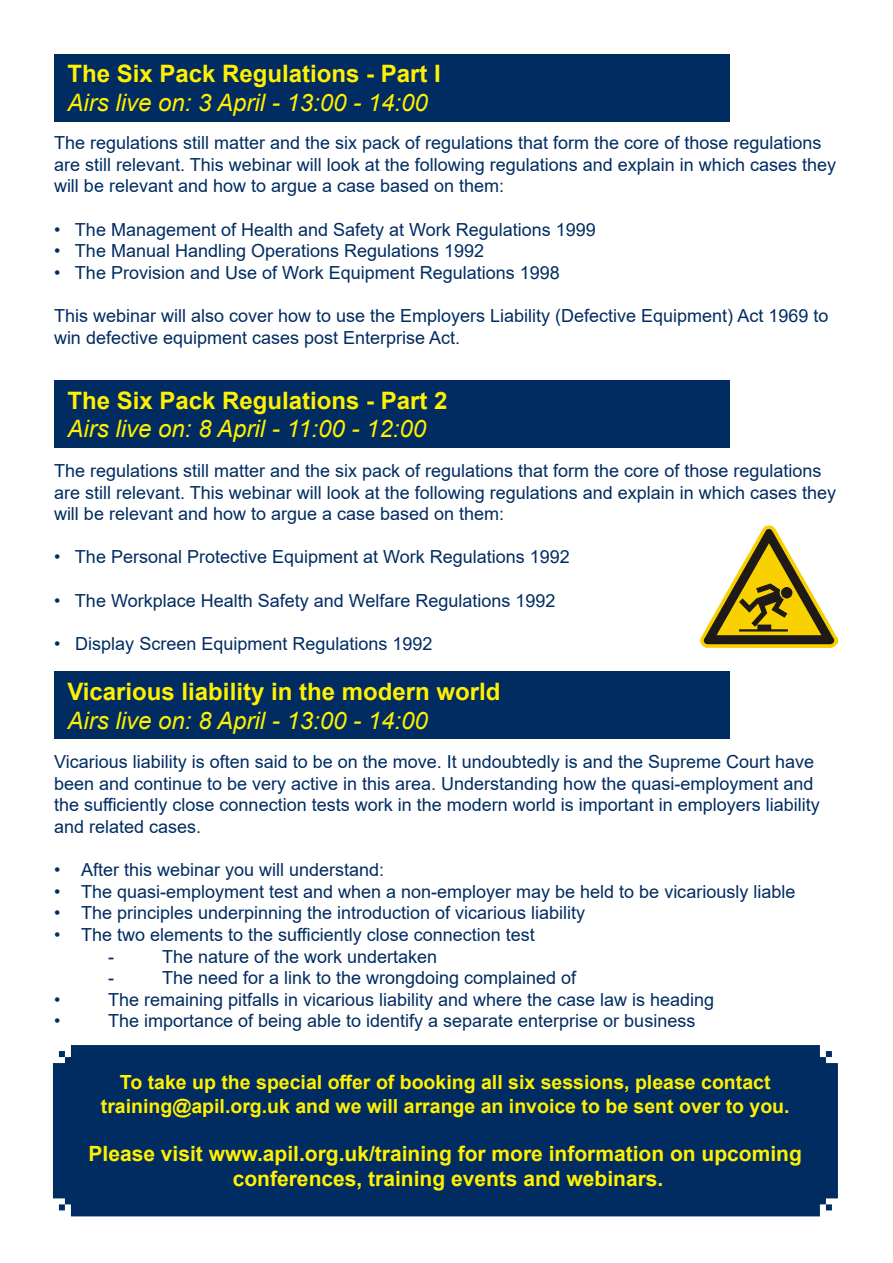
<style>
.page{position:relative;width:893px;height:1263px;background:#fff}
.page>*{position:absolute;margin:0;border:0;box-sizing:border-box;transform-origin:0 0}
.t1{font:italic 24px/28.8px "Arial";color:#fff101}
.t2{font:700 24px/28.8px "Arial";color:#fff101}
.t3{font:700 21px "Arial";color:#fff101}
.t4{font:700 19.5px "Arial";color:#fff101}
.t5{font:18px/21.6px "Arial";color:#002c62}
.s1{font-weight:700;font-style:normal}
.s2{font-weight:400;font-style:italic}
</style>
<div class="page">
<div style="left:54px;top:54px;width:675px;height:67px;background:#002c62"></div>
<div style="left:54px;top:381px;width:675px;height:67px;background:#002c62"></div>
<div style="left:54px;top:672px;width:675px;height:67px;background:#002c62"></div>
<div style="left:53px;top:1045px;width:785px;height:171px;background:#002c62"></div>
<img style="left:701px;top:525px;width:137px;height:123px">
<p class="t1" style="left:67px;top:59px;width:375px"><span class="s1">The Six Pack Regulations - Part I<br></span>Airs live on: 3 April - 13:00 - 14:00</p>
<p class="t5" style="left:54px;top:132px;width:783px">The regulations still matter and the six pack of regulations that form the core of those regulations are still relevant. This webinar will look at the following regulations and explain in which cases they will be relevant and how to argue a case based on them:</p>
<p class="t5" style="left:54px;top:218px;width:543px">• The Management of Health and Safety at Work Regulations 1999</p>
<p class="t5" style="left:54px;top:240px;width:432px">• The Manual Handling Operations Regulations 1992</p>
<p class="t5" style="left:54px;top:262px;width:507px">• The Provision and Use of Work Equipment Regulations 1998</p>
<p class="t5" style="left:54px;top:305px;width:776px">This webinar will also cover how to use the Employers Liability (Defective Equipment) Act 1969 to win defective equipment cases post Enterprise Act.</p>
<p class="t1" style="left:67px;top:386px;width:382px"><span class="s1">The Six Pack Regulations - Part 2<br></span>Airs live on: 8 April - 11:00 - 12:00</p>
<p class="t5" style="left:54px;top:460px;width:783px">The regulations still matter and the six pack of regulations that form the core of those regulations are still relevant. This webinar will look at the following regulations and explain in which cases they will be relevant and how to argue a case based on them:</p>
<p class="t5" style="left:54px;top:546px;width:517px">• The Personal Protective Equipment at Work Regulations 1992</p>
<p class="t5" style="left:54px;top:589px;width:503px">• The Workplace Health Safety and Welfare Regulations 1992</p>
<p class="t5" style="left:54px;top:633px;width:380px">• Display Screen Equipment Regulations 1992</p>
<p class="t2" style="left:67px;top:677px;width:435px">Vicarious liability in the modern world<br><span class="s2">Airs live on: 8 April - 13:00 - 14:00</span></p>
<p class="t5" style="left:54px;top:751px;width:767px">Vicarious liability is often said to be on the move. It undoubtedly is and the Supreme Court have been and continue to be very active in this area. Understanding how the quasi-employment and the sufficiently close connection tests work in the modern world is important in employers liability and related cases.</p>
<p class="t5" style="left:54px;top:859px;width:332px">• After this webinar you will understand:</p>
<p class="t5" style="left:54px;top:880px;width:743px">• The quasi-employment test and when a non-employer may be held to be vicariously liable</p>
<p class="t5" style="left:54px;top:902px;width:533px">• The principles underpinning the introduction of vicarious liability</p>
<p class="t5" style="left:108px;top:924px;width:428px;text-indent:-54px">• The two elements to the sufficiently close connection test -</p>
<p class="t5" style="left:162px;top:945px;width:277px">The nature of the work undertaken</p>
<p class="t5" style="left:108px;top:967px;width:7px">-</p>
<p class="t5" style="left:162px;top:967px;width:416px">The need for a link to the wrongdoing complained of</p>
<p class="t5" style="left:54px;top:988px;width:8px">•</p>
<p class="t5" style="left:108px;top:988px;width:608px">The remaining pitfalls in vicarious liability and where the case law is heading</p>
<p class="t5" style="left:54px;top:1010px;width:8px">•</p>
<p class="t5" style="left:108px;top:1010px;width:589px">The importance of being able to identify a separate enterprise or business</p>
<p class="t4" style="left:120px;top:1069px;width:652px">To take up the special offer of booking all six sessions, please contact</p>
<p class="t4" style="left:101px;top:1092px;width:690px">training@apil.org.uk and we will arrange an invoice to be sent over to you.</p>
<p class="t3" style="left:89px;top:1139px;width:715px">Please visit www.apil.org.uk/training for more information on upcoming</p>
<p class="t3" style="left:233px;top:1164px;width:432px">conferences, training events and webinars.</p>
</div>
